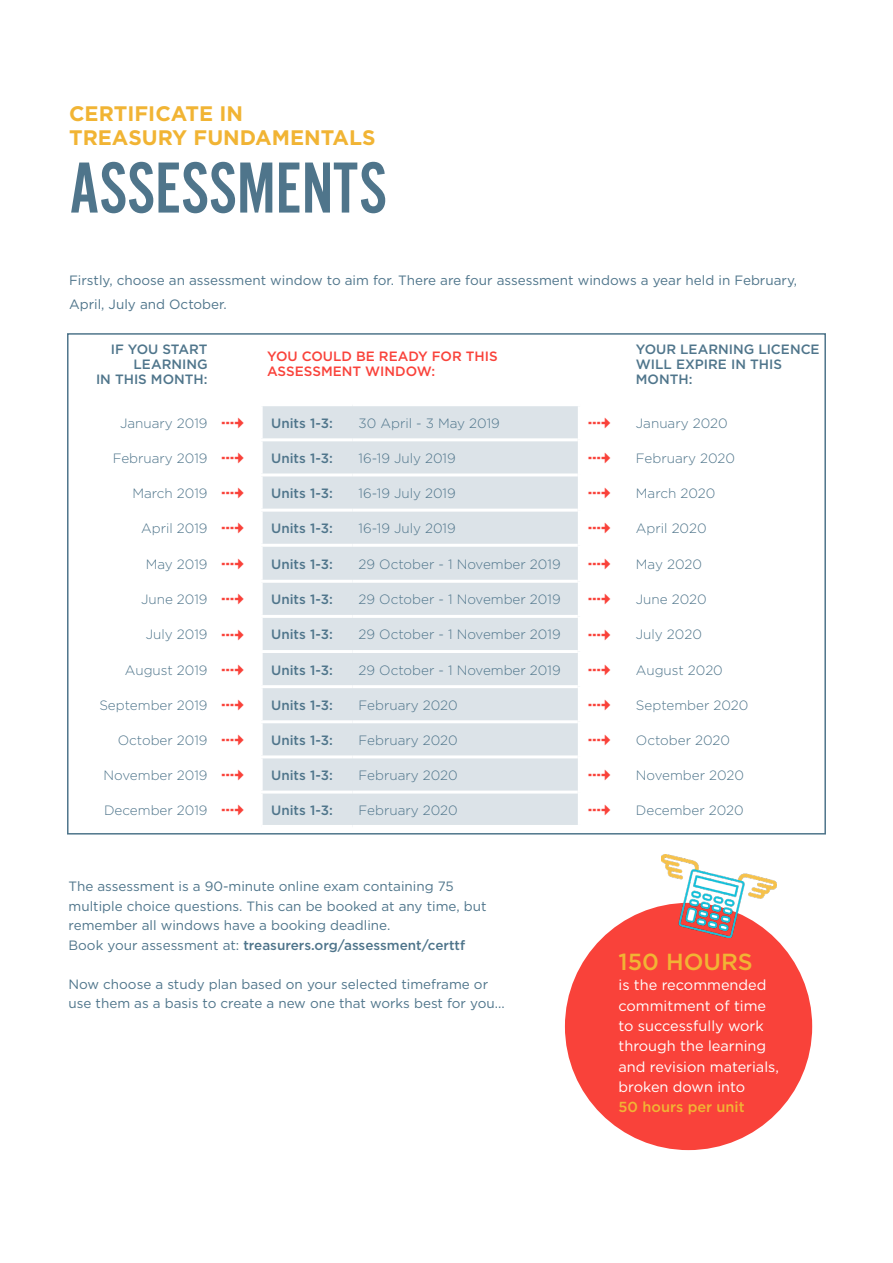
<style>
.page{position:relative;width:893px;height:1263px;background:#fff}
.page>*{position:absolute;margin:0;border:0;box-sizing:border-box;transform-origin:0 0}
.t1{font:75px "Alternate Gothic Std No 2";color:#4f758b}
.t2{font:500 23.25px "Gotham";color:#f1b434}
.t3{font:700 21px "Gotham";color:#f1b434}
.t4{font:14.55px/20.4px "Gotham";color:#fff}
.t5{font:500 14.55px "Gotham";color:#f1b434}
.t6{font:300 13.5px "Gotham";color:#4f758b}
.t7{font:13.5px/19.5px "Gotham";color:#4f758b}
.t8{font:500 13.5px/15px "Gotham";color:#4f758b;text-align:right}
.t9{font:500 13.5px "Gotham";color:#f9423a}
.s1{font-weight:400}
</style>
<div class="page">
<div style="left:263px;top:406px;width:315px;height:419px;background:#dce3e8"></div>
<hr style="left:260px;top:438px;width:93px;height:3px;background:#fff">
<hr style="left:353px;top:438px;width:225px;height:3px;background:#fff">
<hr style="left:260px;top:473px;width:93px;height:3px;background:#fff">
<hr style="left:353px;top:473px;width:225px;height:3px;background:#fff">
<hr style="left:260px;top:509px;width:93px;height:3px;background:#fff">
<hr style="left:353px;top:509px;width:225px;height:3px;background:#fff">
<hr style="left:260px;top:544px;width:93px;height:3px;background:#fff">
<hr style="left:353px;top:544px;width:225px;height:3px;background:#fff">
<hr style="left:260px;top:580px;width:93px;height:3px;background:#fff">
<hr style="left:353px;top:580px;width:225px;height:3px;background:#fff">
<hr style="left:260px;top:615px;width:93px;height:3px;background:#fff">
<hr style="left:353px;top:615px;width:225px;height:3px;background:#fff">
<hr style="left:260px;top:650px;width:93px;height:3px;background:#fff">
<hr style="left:353px;top:650px;width:225px;height:3px;background:#fff">
<hr style="left:260px;top:685px;width:93px;height:3px;background:#fff">
<hr style="left:353px;top:685px;width:225px;height:3px;background:#fff">
<hr style="left:260px;top:720px;width:93px;height:3px;background:#fff">
<hr style="left:353px;top:720px;width:225px;height:3px;background:#fff">
<hr style="left:260px;top:755px;width:93px;height:3px;background:#fff">
<hr style="left:353px;top:755px;width:225px;height:3px;background:#fff">
<hr style="left:260px;top:790px;width:93px;height:3px;background:#fff">
<hr style="left:353px;top:790px;width:225px;height:3px;background:#fff">
<div style="left:565px;top:903px;width:247px;height:247px;background:#f9423a;border-radius:50%"></div>
<img style="left:661px;top:855px;width:116px;height:82px">
<p class="t3" style="left:69px;top:100px;width:176px">CERTIFICATE IN</p>
<p class="t3" style="left:69px;top:124px;width:308px">TREASURY FUNDAMENTALS</p>
<p class="t1" style="left:69px;top:150px;width:319px">ASSESSMENTS</p>
<p class="t7" style="left:69px;top:267px;width:730px;line-height:24px">Firstly, choose an assessment window to aim for. There are four assessment windows a year held in February,<br>April, July and October.</p>
<p class="t8" style="left:111px;top:341px;width:98px">IF YOU START<br>LEARNING</p>
<p class="t8" style="left:96px;top:371px;width:113px">IN THIS MONTH:</p>
<p class="t8" style="left:636px;top:341px;width:185px;text-align:left">YOUR LEARNING LICENCE<br>WILL EXPIRE IN THIS<br>MONTH:</p>
<p class="t9" style="left:267px;top:348px;width:232px">YOU COULD BE READY FOR THIS</p>
<p class="t9" style="left:267px;top:363px;width:170px">ASSESSMENT WINDOW:</p>
<p class="t6" style="left:120px;top:414px;width:89px">January 2019</p>
<p class="t8" style="left:271px;top:415px;width:63px">Units 1-3:</p>
<p class="t6" style="left:359px;top:414px;width:143px">30 April - 3 May 2019</p>
<p class="t6" style="left:636px;top:414px;width:93px">January 2020</p>
<p class="t6" style="left:113px;top:449px;width:96px">February 2019</p>
<p class="t8" style="left:271px;top:450px;width:63px">Units 1-3:</p>
<p class="t6" style="left:359px;top:449px;width:99px">16-19 July 2019</p>
<p class="t6" style="left:636px;top:449px;width:101px">February 2020</p>
<p class="t6" style="left:132px;top:485px;width:77px">March 2019</p>
<p class="t8" style="left:271px;top:485px;width:63px">Units 1-3:</p>
<p class="t6" style="left:359px;top:485px;width:99px">16-19 July 2019</p>
<p class="t6" style="left:636px;top:485px;width:81px">March 2020</p>
<p class="t6" style="left:141px;top:520px;width:68px">April 2019</p>
<p class="t8" style="left:271px;top:521px;width:63px">Units 1-3:</p>
<p class="t6" style="left:359px;top:520px;width:99px">16-19 July 2019</p>
<p class="t6" style="left:636px;top:520px;width:72px">April 2020</p>
<p class="t6" style="left:146px;top:555px;width:63px">May 2019</p>
<p class="t8" style="left:271px;top:556px;width:63px">Units 1-3:</p>
<p class="t6" style="left:359px;top:555px;width:204px">29 October - 1 November 2019</p>
<p class="t6" style="left:636px;top:555px;width:68px">May 2020</p>
<p class="t6" style="left:141px;top:591px;width:68px">June 2019</p>
<p class="t8" style="left:271px;top:592px;width:63px">Units 1-3:</p>
<p class="t6" style="left:359px;top:591px;width:204px">29 October - 1 November 2019</p>
<p class="t6" style="left:636px;top:591px;width:72px">June 2020</p>
<p class="t6" style="left:146px;top:626px;width:63px">July 2019</p>
<p class="t8" style="left:271px;top:627px;width:63px">Units 1-3:</p>
<p class="t6" style="left:359px;top:626px;width:204px">29 October - 1 November 2019</p>
<p class="t6" style="left:636px;top:626px;width:68px">July 2020</p>
<p class="t6" style="left:125px;top:661px;width:84px">August 2019</p>
<p class="t8" style="left:271px;top:662px;width:63px">Units 1-3:</p>
<p class="t6" style="left:359px;top:661px;width:204px">29 October - 1 November 2019</p>
<p class="t6" style="left:636px;top:661px;width:88px">August 2020</p>
<p class="t6" style="left:99px;top:696px;width:110px">September 2019</p>
<p class="t8" style="left:271px;top:697px;width:63px">Units 1-3:</p>
<p class="t6" style="left:359px;top:696px;width:101px">February 2020</p>
<p class="t6" style="left:636px;top:696px;width:114px">September 2020</p>
<p class="t6" style="left:118px;top:731px;width:91px">October 2019</p>
<p class="t8" style="left:271px;top:732px;width:63px">Units 1-3:</p>
<p class="t6" style="left:359px;top:731px;width:101px">February 2020</p>
<p class="t6" style="left:636px;top:731px;width:96px">October 2020</p>
<p class="t6" style="left:104px;top:766px;width:105px">November 2019</p>
<p class="t8" style="left:271px;top:767px;width:63px">Units 1-3:</p>
<p class="t6" style="left:359px;top:766px;width:101px">February 2020</p>
<p class="t6" style="left:636px;top:766px;width:110px">November 2020</p>
<p class="t6" style="left:104px;top:802px;width:105px">December 2019</p>
<p class="t8" style="left:271px;top:802px;width:63px">Units 1-3:</p>
<p class="t6" style="left:359px;top:802px;width:101px">February 2020</p>
<p class="t6" style="left:636px;top:802px;width:109px">December 2020</p>
<p class="t7" style="left:69px;top:876px;width:419px">The assessment is a 90-minute online exam containing 75 multiple choice questions. This can be booked at any time, but remember all windows have a booking deadline.</p>
<p class="t8" style="left:69px;top:937px;width:398px"><span class="s1">Book your assessment at:</span> treasurers.org/assessment/certtf</p>
<p class="t7" style="left:69px;top:974px;width:438px">Now choose a study plan based on your selected timeframe or use them as a basis to create a new one that works best for you...</p>
<p class="t2" style="left:618px;top:946px;width:136px">150 HOURS</p>
<p class="t4" style="left:618px;top:975px;width:149px">is the recommended</p>
<p class="t4" style="left:618px;top:995px;width:162px">commitment of time to successfully work through the learning and revision materials, broken down into</p>
<p class="t5" style="left:618px;top:1098px;width:128px">50 hours per unit</p>
</div>
